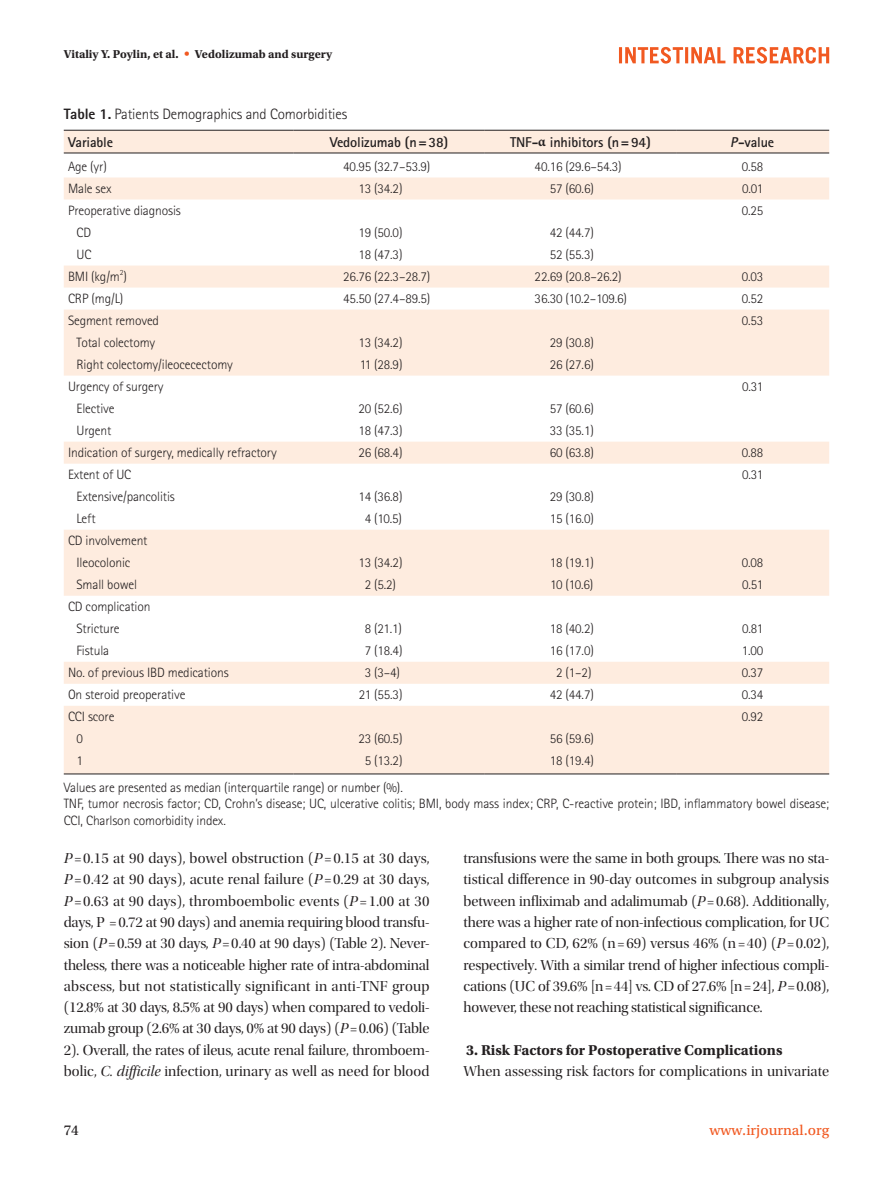
<style>
.page{position:relative;width:893px;height:1191px;background:#fff}
.page>*{position:absolute;margin:0;border:0;box-sizing:border-box;transform-origin:0 0}
.본문{font:15px/21.3px "Utopia Std Disp";letter-spacing:.005em;color:#231f20;text-align:justify}
.표그림제목{font:300 15px "Rotis Sans Serif Std";letter-spacing:-.01em;color:#231f20}
.본문-2{font:700 15px "Utopia Std";color:#231f20}
.t1{font:15px "Utopia Std Capt";color:#f15921}
.t2{font:15px "Utopia Std Capt";color:#231f20}
.표항목{font:700 14.25px "Rotis Sans Serif Std";letter-spacing:-.01em;color:#231f20}
.표본문{font:300 13.5px/16.2px "Rotis Sans Serif Std";letter-spacing:-.01em;color:#231f20}
.t3{font:700 12px "Utopia Std";color:#231f20}
.표본문-2{font:300 7.8px "Rotis Sans Serif Std";color:#231f20}
.s1{font-family:"Univers LT Std";font-weight:400;color:#f15921}
.s2{font-weight:800}
.s3{font-family:"Minion Pro"}
.s4{font-style:italic}
.s5{font-family:"Utopia Std Disp It"}
</style>
<div class="page">
<svg style="left:619px;top:47px;width:210px;height:17px"></svg>
<svg style="left:64px;top:131px;width:765px;height:642px"></svg>
<hr style="left:64px;top:130px;width:229px;height:1px;background:#231f20">
<hr style="left:293px;top:130px;width:192px;height:1px;background:#231f20">
<hr style="left:485px;top:130px;width:191px;height:1px;background:#231f20">
<hr style="left:676px;top:130px;width:153px;height:1px;background:#231f20">
<hr style="left:64px;top:153px;width:229px;height:1px;background:#231f20">
<hr style="left:293px;top:153px;width:192px;height:1px;background:#231f20">
<hr style="left:485px;top:153px;width:191px;height:1px;background:#231f20">
<hr style="left:676px;top:153px;width:153px;height:1px;background:#231f20">
<hr style="left:64px;top:773px;width:229px;height:1px;background:#231f20">
<hr style="left:293px;top:773px;width:192px;height:1px;background:#231f20">
<hr style="left:485px;top:773px;width:191px;height:1px;background:#231f20">
<hr style="left:676px;top:773px;width:153px;height:1px;background:#231f20">
<p class="t3" style="left:64px;top:47px;width:270px">Vitaliy Y. Poylin, et al. <span class="s1">•</span> Vedolizumab and surgery</p>
<p class="표그림제목" style="left:64px;top:105px;width:285px"><span class="s2">Table 1.</span> Patients Demographics and Comorbidities</p>
<p class="표항목" style="left:68px;top:133px;width:47px">Variable</p>
<p class="표항목" style="left:330px;top:133px;width:120px">Vedolizumab (n=38)</p>
<p class="표항목" style="left:510px;top:133px;width:142px">TNF-<span class="s3">α</span> inhibitors (n=94)</p>
<p class="표항목" style="left:730px;top:133px;width:46px"><span class="s4">P</span>-value</p>
<p class="표본문" style="left:68px;top:158px;width:40px">Age (yr)</p>
<p class="표본문" style="left:343px;top:158px;width:89px">40.95 (32.7–53.9)</p>
<p class="표본문" style="left:535px;top:158px;width:89px">40.16 (29.6–54.3)</p>
<p class="표본문" style="left:742px;top:158px;width:23px">0.58</p>
<p class="표본문" style="left:68px;top:180px;width:45px">Male sex</p>
<p class="표본문" style="left:358px;top:180px;width:46px">13 (34.2)</p>
<p class="표본문" style="left:550px;top:180px;width:46px">57 (60.6)</p>
<p class="표본문" style="left:742px;top:180px;width:23px">0.01</p>
<p class="표본문" style="left:68px;top:202px;width:114px">Preoperative diagnosis</p>
<p class="표본문" style="left:742px;top:202px;width:23px">0.25</p>
<p class="표본문" style="left:77px;top:224px;width:16px">CD</p>
<p class="표본문" style="left:358px;top:224px;width:46px">19 (50.0)</p>
<p class="표본문" style="left:550px;top:224px;width:46px">42 (44.7)</p>
<p class="표본문" style="left:77px;top:246px;width:16px">UC</p>
<p class="표본문" style="left:358px;top:246px;width:46px">18 (47.3)</p>
<p class="표본문" style="left:550px;top:246px;width:46px">52 (55.3)</p>
<p class="표본문" style="left:68px;top:268px;width:60px">BMI (kg/m )</p>
<p class="표본문-2" style="left:120px;top:268px;width:5px">2</p>
<p class="표본문" style="left:343px;top:268px;width:89px">26.76 (22.3–28.7)</p>
<p class="표본문" style="left:535px;top:268px;width:89px">22.69 (20.8–26.2)</p>
<p class="표본문" style="left:742px;top:268px;width:23px">0.03</p>
<p class="표본문" style="left:68px;top:290px;width:57px">CRP (mg/L)</p>
<p class="표본문" style="left:343px;top:290px;width:89px">45.50 (27.4–89.5)</p>
<p class="표본문" style="left:535px;top:290px;width:94px">36.30 (10.2–109.6)</p>
<p class="표본문" style="left:742px;top:290px;width:23px">0.52</p>
<p class="표본문" style="left:68px;top:312px;width:93px">Segment removed</p>
<p class="표본문" style="left:742px;top:312px;width:23px">0.53</p>
<p class="표본문" style="left:77px;top:334px;width:80px">Total colectomy</p>
<p class="표본문" style="left:358px;top:334px;width:46px">13 (34.2)</p>
<p class="표본문" style="left:550px;top:334px;width:46px">29 (30.8)</p>
<p class="표본문" style="left:77px;top:356px;width:158px">Right colectomy/ileocecectomy</p>
<p class="표본문" style="left:360px;top:356px;width:44px">11 (28.9)</p>
<p class="표본문" style="left:550px;top:356px;width:46px">26 (27.6)</p>
<p class="표본문" style="left:68px;top:378px;width:97px">Urgency of surgery</p>
<p class="표본문" style="left:742px;top:378px;width:23px">0.31</p>
<p class="표본문" style="left:77px;top:400px;width:40px">Elective</p>
<p class="표본문" style="left:358px;top:400px;width:46px">20 (52.6)</p>
<p class="표본문" style="left:550px;top:400px;width:46px">57 (60.6)</p>
<p class="표본문" style="left:77px;top:422px;width:36px">Urgent</p>
<p class="표본문" style="left:358px;top:422px;width:46px">18 (47.3)</p>
<p class="표본문" style="left:550px;top:422px;width:46px">33 (35.1)</p>
<p class="표본문" style="left:68px;top:445px;width:210px">Indication of surgery, medically refractory</p>
<p class="표본문" style="left:358px;top:445px;width:46px">26 (68.4)</p>
<p class="표본문" style="left:550px;top:445px;width:46px">60 (63.8)</p>
<p class="표본문" style="left:742px;top:445px;width:23px">0.88</p>
<p class="표본문" style="left:68px;top:467px;width:65px">Extent of UC</p>
<p class="표본문" style="left:742px;top:467px;width:23px">0.31</p>
<p class="표본문" style="left:77px;top:489px;width:100px">Extensive/pancolitis</p>
<p class="표본문" style="left:358px;top:489px;width:46px">14 (36.8)</p>
<p class="표본문" style="left:550px;top:489px;width:46px">29 (30.8)</p>
<p class="표본문" style="left:77px;top:511px;width:21px">Left</p>
<p class="표본문" style="left:365px;top:511px;width:39px">4 (10.5)</p>
<p class="표본문" style="left:550px;top:511px;width:46px">15 (16.0)</p>
<p class="표본문" style="left:68px;top:533px;width:81px">CD involvement</p>
<p class="표본문" style="left:77px;top:555px;width:55px">Ileocolonic</p>
<p class="표본문" style="left:358px;top:555px;width:46px">13 (34.2)</p>
<p class="표본문" style="left:550px;top:555px;width:46px">18 (19.1)</p>
<p class="표본문" style="left:742px;top:555px;width:23px">0.08</p>
<p class="표본문" style="left:77px;top:577px;width:62px">Small bowel</p>
<p class="표본문" style="left:365px;top:577px;width:33px">2 (5.2)</p>
<p class="표본문" style="left:550px;top:577px;width:45px">10 (10.6)</p>
<p class="표본문" style="left:742px;top:577px;width:23px">0.51</p>
<p class="표본문" style="left:68px;top:599px;width:84px">CD complication</p>
<p class="표본문" style="left:77px;top:621px;width:45px">Stricture</p>
<p class="표본문" style="left:365px;top:621px;width:39px">8 (21.1)</p>
<p class="표본문" style="left:550px;top:621px;width:46px">18 (40.2)</p>
<p class="표본문" style="left:742px;top:621px;width:23px">0.81</p>
<p class="표본문" style="left:77px;top:643px;width:34px">Fistula</p>
<p class="표본문" style="left:365px;top:643px;width:39px">7 (18.4)</p>
<p class="표본문" style="left:550px;top:643px;width:46px">16 (17.0)</p>
<p class="표본문" style="left:742px;top:643px;width:23px">1.00</p>
<p class="표본문" style="left:68px;top:665px;width:162px">No. of previous IBD medications</p>
<p class="표본문" style="left:365px;top:665px;width:37px">3 (3–4)</p>
<p class="표본문" style="left:556px;top:665px;width:37px">2 (1–2)</p>
<p class="표본문" style="left:742px;top:665px;width:23px">0.37</p>
<p class="표본문" style="left:68px;top:687px;width:119px">On steroid preoperative</p>
<p class="표본문" style="left:359px;top:687px;width:45px">21 (55.3)</p>
<p class="표본문" style="left:550px;top:687px;width:46px">42 (44.7)</p>
<p class="표본문" style="left:742px;top:687px;width:23px">0.34</p>
<p class="표본문" style="left:68px;top:709px;width:48px">CCI score</p>
<p class="표본문" style="left:742px;top:709px;width:23px">0.92</p>
<p class="표본문" style="left:77px;top:731px;width:8px">0</p>
<p class="표본문" style="left:358px;top:731px;width:46px">23 (60.5)</p>
<p class="표본문" style="left:550px;top:731px;width:46px">56 (59.6)</p>
<p class="표본문" style="left:77px;top:753px;width:8px">1</p>
<p class="표본문" style="left:365px;top:753px;width:39px">5 (13.2)</p>
<p class="표본문" style="left:550px;top:753px;width:46px">18 (19.4)</p>
<p class="표본문" style="left:64px;top:779px;width:341px">Values are presented as median (interquartile range) or number (%).</p>
<p class="표본문" style="left:64px;top:795px;width:767px">TNF, tumor necrosis factor; CD, Crohn’s disease; UC, ulcerative colitis; BMI, body mass index; CRP, C-reactive protein; IBD, inflammatory bowel disease;<br>CCI, Charlson comorbidity index.</p>
<p class="본문" style="left:64px;top:848px;width:367px"><span class="s5">P</span>=0.15 at 90 days), bowel obstruction (<span class="s5">P</span>=0.15 at 30 days, <span class="s5">P</span>=0.42 at 90 days), acute renal failure (<span class="s5">P</span>=0.29 at 30 days, <span class="s5">P</span>=0.63 at 90 days), thromboembolic events (<span class="s5">P</span>=1.00 at 30 days, P = 0.72 at 90 days) and anemia requiring blood transfu&shy;sion (<span class="s5">P</span>= 0.59 at 30 days, <span class="s5">P</span>= 0.40 at 90 days) (Table 2). Never&shy;theless, there was a noticeable higher rate of intra-abdominal abscess, but not statistically significant in anti-TNF group (12.8% at 30 days, 8.5% at 90 days) when compared to vedoli&shy;zumab group (2.6% at 30 days, 0% at 90 days) (<span class="s5">P</span>= 0.06) (Table 2). Overall, the rates of ileus, acute renal failure, thromboem&shy;bolic, <span class="s5">C. difficile</span> infection, urinary as well as need for blood</p>
<p class="본문" style="left:463px;top:848px;width:367px">transfusions were the same in both groups. There was no sta&shy;tistical difference in 90-day outcomes in subgroup analysis between infliximab and adalimumab (<span class="s5">P</span>= 0.68). Additionally, there was a higher rate of non-infectious complication, for UC compared to CD, 62% (n = 69) versus 46% (n = 40) (<span class="s5">P</span>= 0.02), respectively. With a similar trend of higher infectious compli&shy;cations (UC of 39.6% [n = 44] vs. CD of 27.6% [n = 24], <span class="s5">P</span>= 0.08), however, these not reaching statistical significance.</p>
<p class="본문-2" style="left:466px;top:1041px;width:318px">3. Risk Factors for Postoperative Complications</p>
<p class="본문" style="left:463px;top:1060px;width:367px">When assessing risk factors for complications in univariate</p>
<p class="t2" style="left:64px;top:1122px;width:17px">74</p>
<p class="t1" style="left:710px;top:1122px;width:121px">www.irjournal.org</p>
</div>
